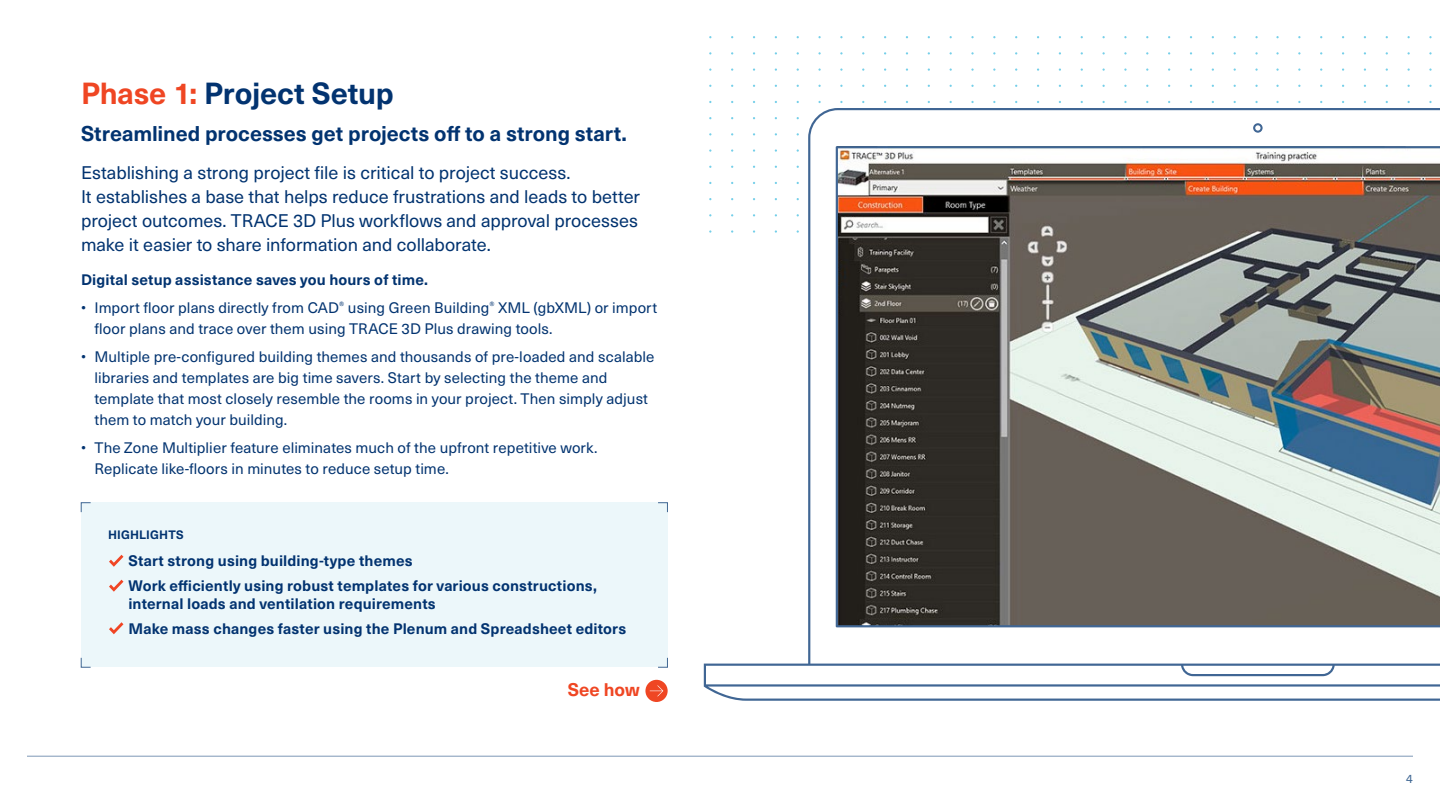
<style>
.page{position:relative;width:1440px;height:810px;background:#fff}
.page>*{position:absolute;margin:0;border:0;box-sizing:border-box;transform-origin:0 0}
.t1{font:700 30px "Neue Haas Unica W1 G";letter-spacing:-.005em;color:#023370}
.t2{font:700 21px "Neue Haas Unica W1 G";color:#023370}
.t3{font:18px/24px "Neue Haas Unica W1 G";color:#023370}
.t4{font:700 18px "Neue Haas Unica W1 G";color:#ef4623}
.t5{font:15px/21px "Neue Haas Unica W1 G";letter-spacing:.005em;color:#023370}
.t6{font:700 15px/24.8px "Neue Haas Unica W1 G";letter-spacing:.01em;color:#023370}
.t7{font:700 12px "Neue Haas Unica W1 G";letter-spacing:.01em;color:#023370}
.t8{font:12px "Neue Haas Unica W1 G";color:#406793}
.s1{color:#ef4623}
</style>
<div class="page">
<hr style="left:27px;top:756px;width:1386px;height:1px;background:#7d98b6">
<div style="left:81px;top:503px;width:586px;height:164px;background:#ecf7fa"></div>
<svg style="left:657px;top:502px;width:11px;height:11px"></svg>
<svg style="left:81px;top:502px;width:10px;height:11px"></svg>
<div style="left:645px;top:680px;width:22px;height:22px;background:#ef4623;border-radius:50%"></div>
<svg style="left:650px;top:685px;width:13px;height:12px"></svg>
<svg style="left:81px;top:657px;width:10px;height:11px"></svg>
<svg style="left:658px;top:657px;width:10px;height:11px"></svg>
<svg style="left:109px;top:555px;width:14px;height:12px"></svg>
<svg style="left:109px;top:580px;width:14px;height:12px"></svg>
<svg style="left:109px;top:622px;width:14px;height:12px"></svg>
<svg style="left:704px;top:108px;width:736px;height:593px"></svg>
<svg style="left:836px;top:146px;width:604px;height:481px;background:#7a7772"></svg>
<h1 class="t1" style="left:81px;top:70px;width:314px"><span class="s1">Phase 1:</span> Project Setup</h1>
<h2 class="t2" style="left:81px;top:118px;width:547px">Streamlined processes get projects off to a strong start.</h2>
<p class="t3" style="left:81px;top:160px;width:561px">Establishing a strong project file is critical to project success.<br>It establishes a base that helps reduce frustrations and leads to better project outcomes. TRACE 3D Plus workflows and approval processes make it easier to share information and collaborate.</p>
<p class="t6" style="left:81px;top:267px;width:348px">Digital setup assistance saves you hours of time.</p>
<p class="t5" style="left:95px;top:297px;width:564px;text-indent:-14px">• Import floor plans directly from CAD<sup>®</sup> using Green Building<sup>®</sup> XML (gbXML) or import floor plans and trace over them using TRACE 3D Plus drawing tools.</p>
<p class="t5" style="left:95px;top:345px;width:561px;text-indent:-14px">• Multiple pre-configured building themes and thousands of pre-loaded and scalable libraries and templates are big time savers. Start by selecting the theme and template that most closely resemble the rooms in your project. Then simply adjust them to match your building.</p>
<p class="t5" style="left:95px;top:436px;width:504px;text-indent:-14px">• The Zone Multiplier feature eliminates much of the upfront repetitive work.<br>Replicate like-floors in minutes to reduce setup time.</p>
<p class="t7" style="left:108px;top:525px;width:77px">HIGHLIGHTS</p>
<p class="t6" style="left:128px;top:548px;width:470px">Start strong using building-type themes<br>Work efficiently using robust templates for various constructions,</p>
<p class="t6" style="left:128px;top:590px;width:499px">internal loads and ventilation requirements<br>Make mass changes faster using the Plenum and Spreadsheet editors</p>
<p class="t4" style="left:568px;top:676px;width:73px">See how</p>
<p class="t8" style="left:1406px;top:770px;width:8px">4</p>
</div>
